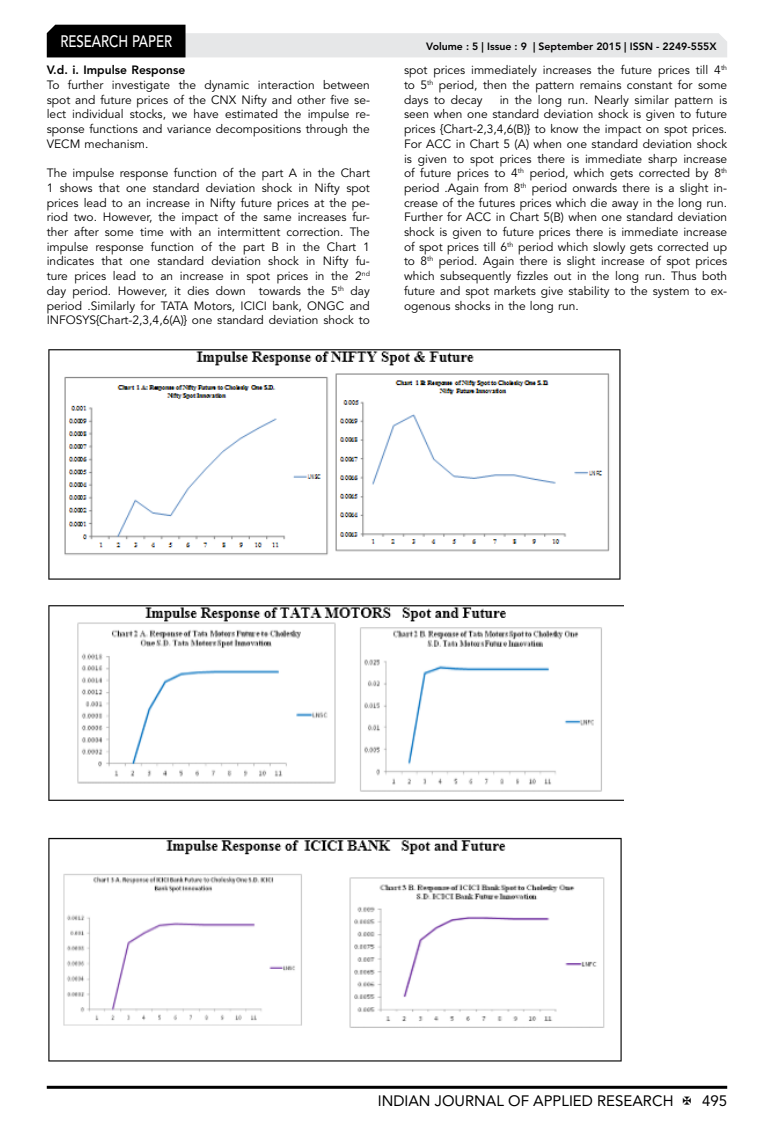
<style>
.page{position:relative;width:774px;height:1136px;background:#fff}
.page>*{position:absolute;margin:0;border:0;box-sizing:border-box;transform-origin:0 0}
.t1{font:500 16.5px "Avenir LT Std";color:#fff;scale:.8 1}
.t2{font:15px "Avenir LT Std";color:#000}
.t3{font:12px/14.7px "Avenir LT Std";color:#000;text-align:justify}
.t4{font:800 12px "Avenir LT Std";color:#000}
.t5{font:800 10.5px "Avenir LT Std";color:#000}
</style>
<div class="page">
<hr style="left:47px;top:1085px;width:680px;height:3px;background:#000">
<svg style="left:47px;top:25px;width:680px;height:32px"></svg>
<img style="left:48px;top:349px;width:575px;height:713px">
<h1 class="t1" style="left:60px;top:32px;width:139px">RESEARCH PAPER</h1>
<p class="t4" style="left:47px;top:63px;width:140px">V.d. i. Impulse Response</p>
<p class="t3" style="left:47px;top:78px;width:325px">To further investigate the dynamic interaction between spot and future prices of the CNX Nifty and other five se&shy;lect individual stocks, we have estimated the impulse re&shy;sponse functions and variance decompositions through the VECM mechanism.</p>
<p class="t3" style="left:47px;top:166px;width:325px">The impulse response function of the part A in the Chart 1 shows that one standard deviation shock in Nifty spot prices lead to an increase in Nifty future prices at the pe&shy;riod two. However, the impact of the same increases fur&shy;ther after some time with an intermittent correction. The impulse response function of the part B in the Chart 1 indicates that one standard deviation shock in Nifty fu&shy;ture prices lead to an increase in spot prices in the 2<sup>nd </sup>day period. However, it dies down towards the 5<sup>th</sup> day period .Similarly for TATA Motors, ICICI bank, ONGC and INFOSYS{Chart-2,3,4,6(A)} one standard deviation shock to</p>
<p class="t5" style="left:426px;top:41px;width:292px">Volume : 5 | Issue : 9 | September 2015 | ISSN - 2249-555X</p>
<p class="t3" style="left:404px;top:63px;width:325px">spot prices immediately increases the future prices till 4<sup>th </sup>to 5<sup>th</sup> period, then the pattern remains constant for some days to decay</p>
<p class="t3" style="left:404px;top:92px;width:325px;text-indent:96px">in the long run. Nearly similar pattern is seen when one standard deviation shock is given to future prices {Chart-2,3,4,6(B)} to know the impact on spot prices.<br>For ACC in Chart 5 (A) when one standard deviation shock is given to spot prices there is immediate sharp increase of future prices to 4<sup>th</sup> period, which gets corrected by 8<sup>th </sup>period .Again from 8<sup>th</sup> period onwards there is a slight in&shy;crease of the futures prices which die away in the long run.<br>Further for ACC in Chart 5(B) when one standard deviation shock is given to future prices there is immediate increase of spot prices till 6<sup>th</sup> period which slowly gets corrected up to 8<sup>th</sup> period. Again there is slight increase of spot prices which subsequently fizzles out in the long run. Thus both future and spot markets give stability to the system to ex&shy;ogenous shocks in the long run.</p>
<p class="t2" style="left:378px;top:1091px;width:297px">INDIAN JOURNAL OF APPLIED RESEARCH</p>
<p class="t2" style="left:702px;top:1091px;width:27px">495</p>
</div>
